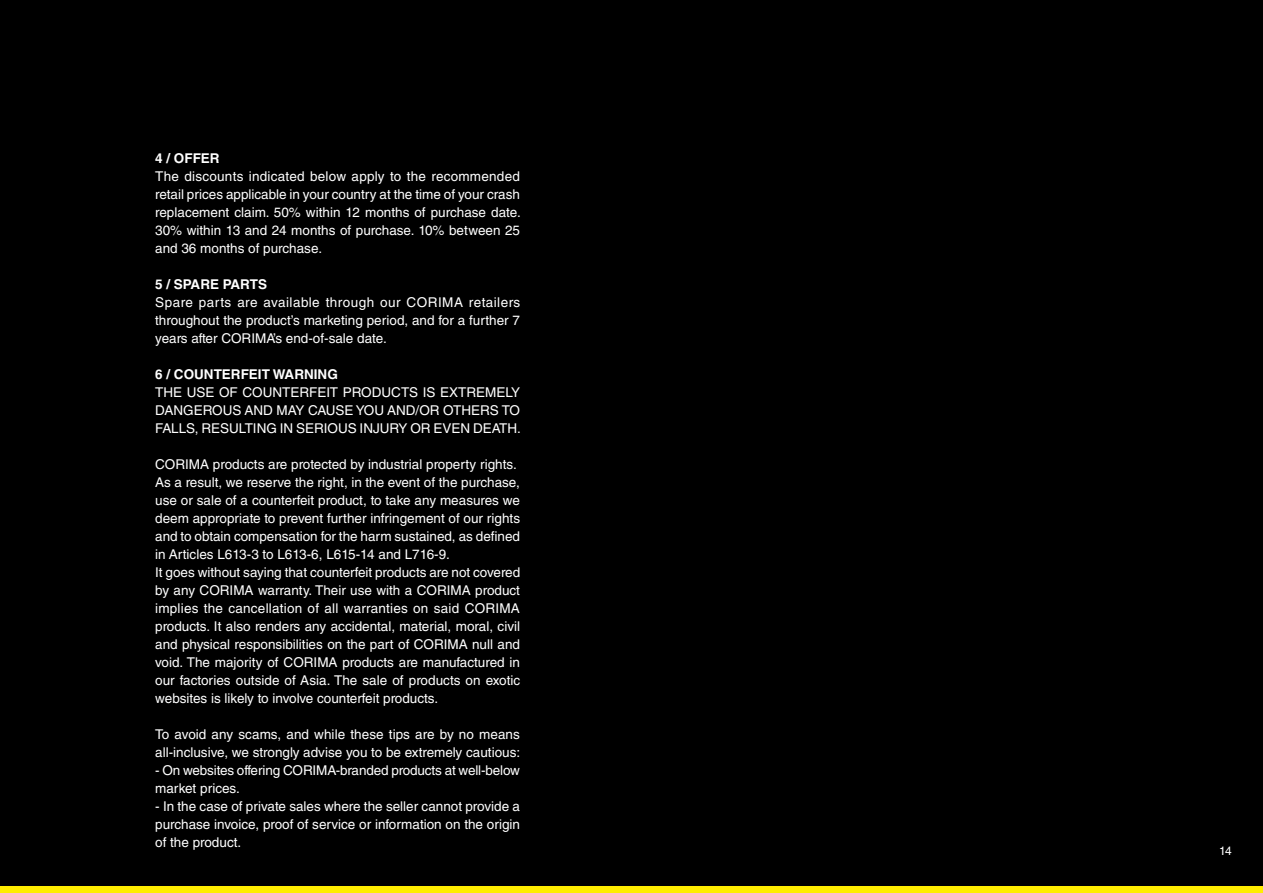
<style>
.page{position:relative;width:1263px;height:893px;background:#000}
.page>*{position:absolute;margin:0;border:0;box-sizing:border-box;transform-origin:0 0}
.t1{font:13.5px/18px "Helvetica LT Std";color:#fff;text-align:justify}
.t2{font:700 13.5px "Helvetica LT Std";color:#fff}
.t3{font:12px "Helvetica LT Std";color:#fff}
</style>
<div class="page">
<div style="left:0;top:886px;width:1263px;height:7px;background:#ffed00"></div>
<p class="t2" style="left:155px;top:150px;width:66px">4 / OFFER</p>
<p class="t1" style="left:155px;top:168px;width:367px">The discounts indicated below apply to the recommended retail prices applicable in your country at the time of your crash replacement claim. 50% within 12 months of purchase date.<br>30% within 13 and 24 months of purchase. 10% between 25 and 36 months of purchase.</p>
<p class="t2" style="left:155px;top:276px;width:113px">5 / SPARE PARTS</p>
<p class="t1" style="left:155px;top:294px;width:366px">Spare parts are available through our CORIMA retailers throughout the product’s marketing period, and for a further 7 years after CORIMA’s end-of-sale date.</p>
<p class="t2" style="left:155px;top:366px;width:184px">6 / COUNTERFEIT WARNING</p>
<p class="t1" style="left:155px;top:384px;width:367px">THE USE OF COUNTERFEIT PRODUCTS IS EXTREMELY DANGEROUS AND MAY CAUSE YOU AND/OR OTHERS TO FALLS, RESULTING IN SERIOUS INJURY OR EVEN DEATH.</p>
<p class="t1" style="left:155px;top:456px;width:367px;text-align:left">CORIMA products are protected by industrial property rights.<br>As a result, we reserve the right, in the event of the purchase, use or sale of a counterfeit product, to take any measures we deem appropriate to prevent further infringement of our rights and to obtain compensation for the harm sustained, as defined in Articles L613-3 to L613-6, L615-14 and L716-9.<br>It goes without saying that counterfeit products are not covered by any CORIMA warranty. Their use with a CORIMA product implies the cancellation of all warranties on said CORIMA products. It also renders any accidental, material, moral, civil and physical responsibilities on the part of CORIMA null and void. The majority of CORIMA products are manufactured in our factories outside of Asia. The sale of products on exotic websites is likely to involve counterfeit products.</p>
<p class="t1" style="left:155px;top:726px;width:366px">To avoid any scams, and while these tips are by no means all-inclusive, we strongly advise you to be extremely cautious:</p>
<p class="t1" style="left:155px;top:762px;width:366px">- On websites offering CORIMA-branded products at well-below market prices.</p>
<p class="t1" style="left:155px;top:798px;width:366px">- In the case of private sales where the seller cannot provide a purchase invoice, proof of service or information on the origin of the product.</p>
<p class="t3" style="left:1219px;top:844px;width:14px">14</p>
</div>
